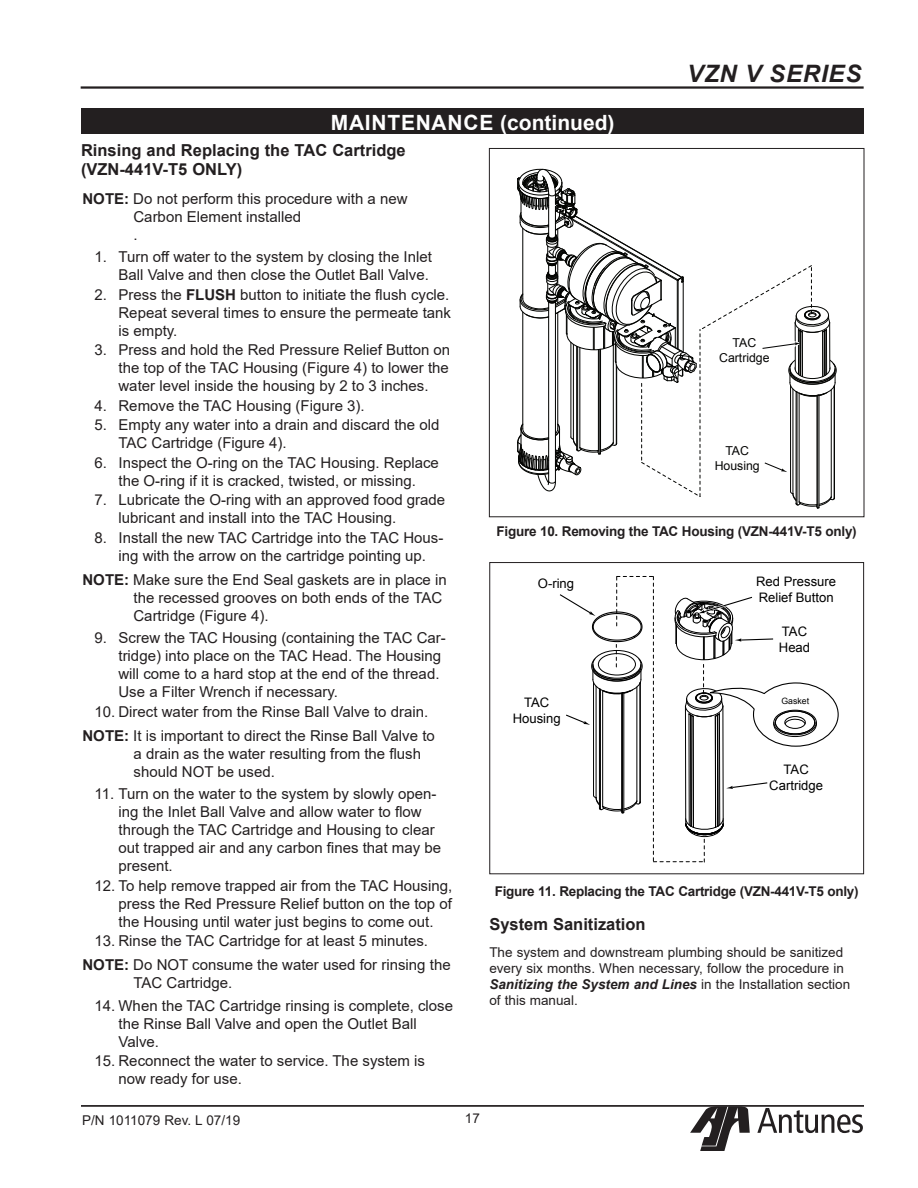
<style>
.page{position:relative;width:918px;height:1188px;background:#fff}
.page>*{position:absolute;margin:0;border:0;box-sizing:border-box;transform-origin:0 0}
.t1{font:italic 700 24px "Arial";letter-spacing:.035em;color:#231f20}
.t2{font:700 21px "Arial";letter-spacing:.035em;color:#fff}
.Heading2{font:700 16.5px/20px "Arial";color:#231f20}
.Body_Note{font:15px/18px "Arial";color:#231f20}
.t3{font:13.5px/16.2px "Arial";color:#231f20}
.Fig_Title{font:700 13.5px "Arial";letter-spacing:-.02em;color:#231f20}
.t4{font:13.05px/15.8px "Arial";color:#000;text-align:center}
.t5{font:12.3px/14.7px "Arial";color:#050504;text-align:center}
.t6{font:8.7px "Arial";color:#000}
.s1{font-weight:700}
.s2{font-weight:700;font-style:italic}
</style>
<div class="page">
<hr style="left:81px;top:86px;width:783px;height:3px;background:#231f20">
<hr style="left:81px;top:1105px;width:783px;height:2px;background:#231f20">
<svg style="left:690px;top:1106px;width:60px;height:45px"></svg>
<svg style="left:757px;top:1108px;width:106px;height:25px"></svg>
<div style="left:81px;top:109px;width:783px;height:25px;background:#231f20"></div>
<svg style="left:559px;top:576px;width:280px;height:286px"></svg>
<div style="left:489px;top:562px;width:375px;height:312px;border:1px solid #231f20"></div>
<svg style="left:517px;top:168px;width:320px;height:341px"></svg>
<div style="left:489px;top:148px;width:375px;height:369px;border:1px solid #231f20"></div>
<p class="t2" style="left:331px;top:108px;width:285px">MAINTENANCE (continued)</p>
<p class="Heading2" style="left:81px;top:140px;width:326px">Rinsing and Replacing the TAC Cartridge (VZN-441V-T5 ONLY)</p>
<h1 class="t1" style="left:687px;top:57px;width:176px">VZN V SERIES</h1>
<p class="Body_Note" style="left:134px;top:189px;width:276px;text-indent:-51px"><span class="s1">NOTE:</span> Do not perform this procedure with a new<br>Carbon Element installed<br>.</p>
<p class="Body_Note" style="left:94px;top:248px;width:339px;text-align:right">1. Turn off water to the system by closing the Inlet<br>Ball Valve and then close the Outlet Ball Valve.</p>
<p class="Body_Note" style="left:118px;top:285px;width:334px;text-align:justify;text-indent:-24px">2. Press the <span class="s1">FLUSH</span> button to initiate the flush cycle.<br>Repeat several times to ensure the permeate tank is empty.</p>
<p class="Body_Note" style="left:118px;top:341px;width:333px;text-align:justify;text-indent:-24px">3. Press and hold the Red Pressure Relief Button on the top of the TAC Housing (Figure 4) to lower the water level inside the housing by 2 to 3 inches.</p>
<p class="Body_Note" style="left:94px;top:396px;width:272px">4. Remove the TAC Housing (Figure 3).</p>
<p class="Body_Note" style="left:118px;top:416px;width:322px;text-indent:-24px">5. Empty any water into a drain and discard the old<br>TAC Cartridge (Figure 4).</p>
<p class="Body_Note" style="left:94px;top:453px;width:346px;text-align:center">6. Inspect the O-ring on the TAC Housing. Replace the O-ring if it is cracked, twisted, or missing.</p>
<p class="Body_Note" style="left:118px;top:491px;width:328px;text-indent:-24px">7. Lubricate the O-ring with an approved food grade lubricant and install into the TAC Housing.</p>
<p class="Body_Note" style="left:94px;top:528px;width:350px;text-align:center">8. Install the new TAC Cartridge into the TAC Hous&shy;ing with the arrow on the cartridge pointing up.</p>
<p class="Body_Note" style="left:134px;top:570px;width:315px;text-indent:-51px"><span class="s1">NOTE:</span> Make sure the End Seal gaskets are in place in the recessed grooves on both ends of the TAC<br>Cartridge (Figure 4).</p>
<p class="Body_Note" style="left:118px;top:629px;width:329px;text-indent:-24px">9. Screw the TAC Housing (containing the TAC Car&shy;tridge) into place on the TAC Head. The Housing will come to a hard stop at the end of the thread.<br>Use a Filter Wrench if necessary.</p>
<p class="Body_Note" style="left:94px;top:702px;width:335px">10. Direct water from the Rinse Ball Valve to drain.</p>
<p class="Body_Note" style="left:134px;top:726px;width:303px;text-indent:-51px"><span class="s1">NOTE:</span> It is important to direct the Rinse Ball Valve to a drain as the water resulting from the flush should NOT be used.</p>
<p class="Body_Note" style="left:118px;top:785px;width:324px;text-indent:-24px">11. Turn on the water to the system by slowly open&shy;ing the Inlet Ball Valve and allow water to flow through the TAC Cartridge and Housing to clear out trapped air and any carbon fines that may be present.</p>
<p class="Body_Note" style="left:118px;top:876px;width:335px;text-align:justify;text-indent:-24px">12. To help remove trapped air from the TAC Housing, press the Red Pressure Relief button on the top of the Housing until water just begins to come out.</p>
<p class="Body_Note" style="left:94px;top:932px;width:335px">13. Rinse the TAC Cartridge for at least 5 minutes.</p>
<p class="Body_Note" style="left:134px;top:956px;width:319px;text-indent:-51px"><span class="s1">NOTE:</span> Do NOT consume the water used for rinsing the<br>TAC Cartridge.</p>
<p class="Body_Note" style="left:118px;top:996px;width:336px;text-indent:-24px">14. When the TAC Cartridge rinsing is complete, close the Rinse Ball Valve and open the Outlet Ball<br>Valve.</p>
<p class="Body_Note" style="left:118px;top:1052px;width:308px;text-indent:-24px">15. Reconnect the water to service. The system is now ready for use.</p>
<p class="t3" style="left:82px;top:1112px;width:160px">P/N 1011079 Rev. L 07/19</p>
<p class="t3" style="left:465px;top:1110px;width:17px">17</p>
<p class="t5" style="left:719px;top:336px;width:52px">TAC<br>Cartridge</p>
<p class="t5" style="left:715px;top:444px;width:47px">TAC<br>Housing</p>
<p class="Fig_Title" style="left:497px;top:521px;width:362px">Figure 10. Removing the TAC Housing (VZN-441V-T5 only)</p>
<p class="t4" style="left:538px;top:576px;width:38px">O-ring</p>
<p class="t4" style="left:513px;top:695px;width:49px">TAC<br>Housing</p>
<p class="t4" style="left:756px;top:574px;width:81px;text-align:left">Red Pressure<br>Relief Button</p>
<p class="t4" style="left:779px;top:624px;width:33px;text-align:left">TAC<br>Head</p>
<p class="t6" style="left:781px;top:695px;width:29px">Gasket</p>
<p class="t4" style="left:769px;top:762px;width:55px">TAC<br>Cartridge</p>
<p class="Fig_Title" style="left:495px;top:881px;width:365px">Figure 11. Replacing the TAC Cartridge (VZN-441V-T5 only)</p>
<p class="Heading2" style="left:489px;top:914px;width:158px">System Sanitization</p>
<p class="t3" style="left:489px;top:944px;width:362px">The system and downstream plumbing should be sanitized every six months. When necessary, follow the procedure in <span class="s2">Sanitizing the System and Lines</span> in the Installation section of this manual.</p>
</div>
